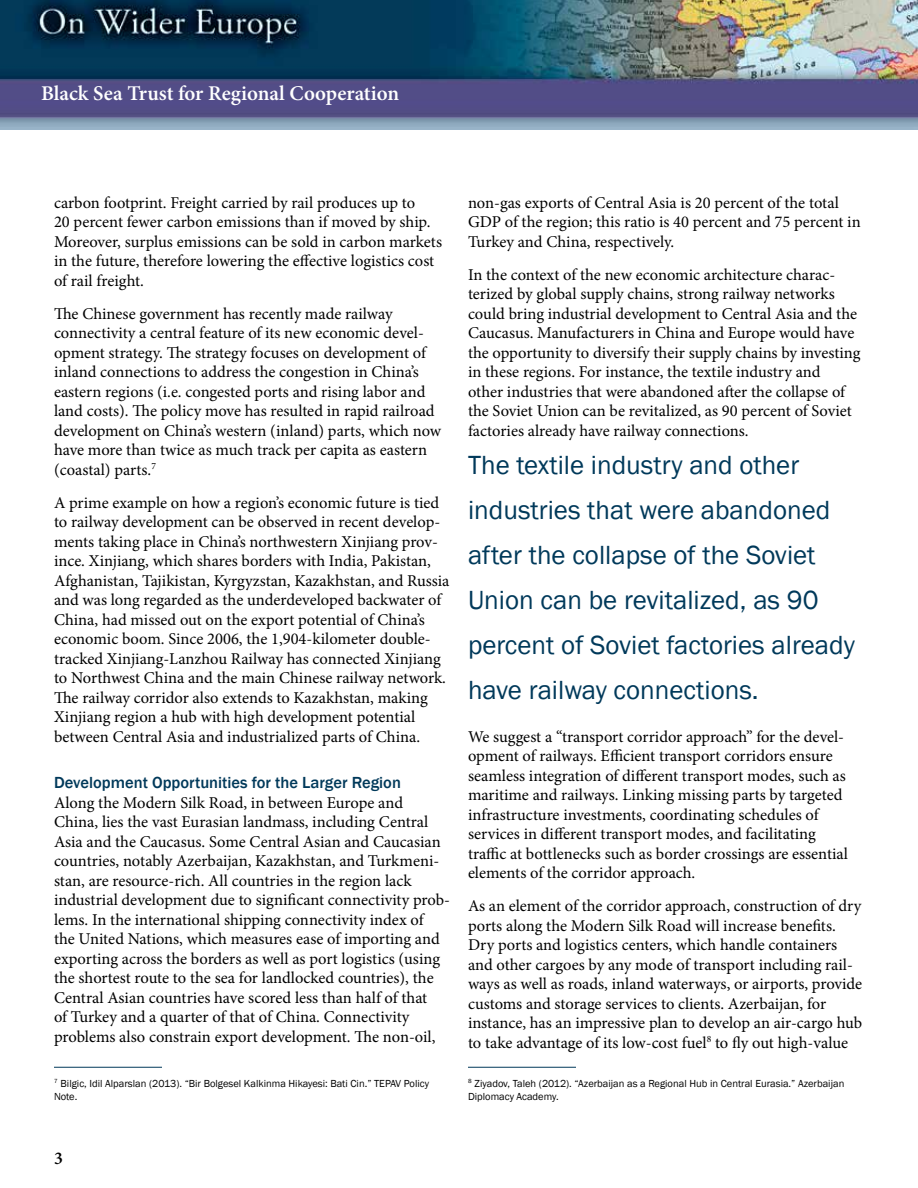
<style>
.page{position:relative;width:918px;height:1188px;background:#fff}
.page>*{position:absolute;margin:0;border:0;box-sizing:border-box;transform-origin:0 0}
.t1{font:27px/45px "Franklin Gothic";color:#00395a}
.t2{font:600 21px "Minion Pro";color:#fff}
.t3{font:600 18px "Minion Pro";color:#000}
.t4{font:16.5px/19.5px "Minion Pro";color:#000}
.t5{font:500 16.5px "Franklin Gothic";color:#00395a}
.t6{font:10.5px/13.5px "Franklin Gothic";color:#000}
</style>
<div class="page">
<img style="left:0;top:0;width:918px;height:129px">
<hr style="left:54px;top:1067px;width:108px;height:1px;background:#00395a">
<hr style="left:468px;top:1067px;width:108px;height:1px;background:#00395a">
<p class="t2" style="left:41px;top:79px;width:360px">Black Sea Trust for Regional Cooperation</p>
<p class="t4" style="left:54px;top:193px;width:390px">carbon footprint. Freight carried by rail produces up to<br>20 percent fewer carbon emissions than if moved by ship.<br>Moreover, surplus emissions can be sold in carbon markets in the future, therefore lowering the effective logistics cost of rail freight.</p>
<p class="t4" style="left:54px;top:304px;width:389px">The Chinese government has recently made railway connectivity a central feature of its new economic devel&shy;opment strategy. The strategy focuses on development of inland connections to address the congestion in China’s eastern regions (i.e. congested ports and rising labor and land costs). The policy move has resulted in rapid railroad development on China’s western (inland) parts, which now have more than twice as much track per capita as eastern (coastal) parts.<sup>7</sup></p>
<p class="t4" style="left:54px;top:493px;width:397px">A prime example on how a region’s economic future is tied to railway development can be observed in recent develop&shy;ments taking place in China’s northwestern Xinjiang prov&shy;ince. Xinjiang, which shares borders with India, Pakistan, Afghanistan, Tajikistan, Kyrgyzstan, Kazakhstan, and Russia and was long regarded as the underdeveloped backwater of China, had missed out on the export potential of China’s economic boom. Since 2006, the 1,904-kilometer double&shy;tracked Xinjiang-Lanzhou Railway has connected Xinjiang to Northwest China and the main Chinese railway network.<br>The railway corridor also extends to Kazakhstan, making Xinjiang region a hub with high development potential between Central Asia and industrialized parts of China.</p>
<p class="t5" style="left:54px;top:773px;width:348px">Development Opportunities for the Larger Region</p>
<p class="t4" style="left:54px;top:793px;width:397px">Along the Modern Silk Road, in between Europe and China, lies the vast Eurasian landmass, including Central Asia and the Caucasus. Some Central Asian and Caucasian countries, notably Azerbaijan, Kazakhstan, and Turkmeni&shy;stan, are resource-rich. All countries in the region lack industrial development due to significant connectivity prob&shy;lems. In the international shipping connectivity index of<br>the United Nations, which measures ease of importing and exporting across the borders as well as port logistics (using the shortest route to the sea for landlocked countries), the Central Asian countries have scored less than half of that<br>of Turkey and a quarter of that of China. Connectivity problems also constrain export development. The non-oil,</p>
<p class="t6" style="left:54px;top:1077px;width:377px"><sup>7</sup> Bilgic, Idil Alparslan (2013). “Bir Bolgesel Kalkinma Hikayesi: Bati Cin.” TEPAV Policy<br>Note.</p>
<p class="t4" style="left:468px;top:193px;width:394px">non-gas exports of Central Asia is 20 percent of the total<br>GDP of the region; this ratio is 40 percent and 75 percent in<br>Turkey and China, respectively.</p>
<p class="t4" style="left:468px;top:265px;width:394px">In the context of the new economic architecture charac&shy;terized by global supply chains, strong railway networks could bring industrial development to Central Asia and the Caucasus. Manufacturers in China and Europe would have the opportunity to diversify their supply chains by investing in these regions. For instance, the textile industry and<br>other industries that were abandoned after the collapse of the Soviet Union can be revitalized, as 90 percent of Soviet factories already have railway connections.</p>
<h1 class="t1" style="left:468px;top:443px;width:389px">The textile industry and other industries that were abandoned after the collapse of the Soviet<br>Union can be revitalized, as 90 percent of Soviet factories already have railway connections.</h1>
<p class="t4" style="left:468px;top:727px;width:382px">We suggest a “transport corridor approach” for the devel&shy;opment of railways. Efficient transport corridors ensure seamless integration of different transport modes, such as maritime and railways. Linking missing parts by targeted infrastructure investments, coordinating schedules of services in different transport modes, and facilitating traffic at bottlenecks such as border crossings are essential elements of the corridor approach.</p>
<p class="t4" style="left:468px;top:896px;width:396px">As an element of the corridor approach, construction of dry ports along the Modern Silk Road will increase benefits.<br>Dry ports and logistics centers, which handle containers and other cargoes by any mode of transport including rail&shy;ways as well as roads, inland waterways, or airports, provide customs and storage services to clients. Azerbaijan, for instance, has an impressive plan to develop an air-cargo hub to take advantage of its low-cost fuel<sup>8</sup> to fly out high-value</p>
<p class="t6" style="left:468px;top:1077px;width:378px"><sup>8</sup> Ziyadov, Taleh (2012). “Azerbaijan as a Regional Hub in Central Eurasia.” Azerbaijan<br>Diplomacy Academy.</p>
<p class="t3" style="left:54px;top:1145px;width:10px">3</p>
</div>
